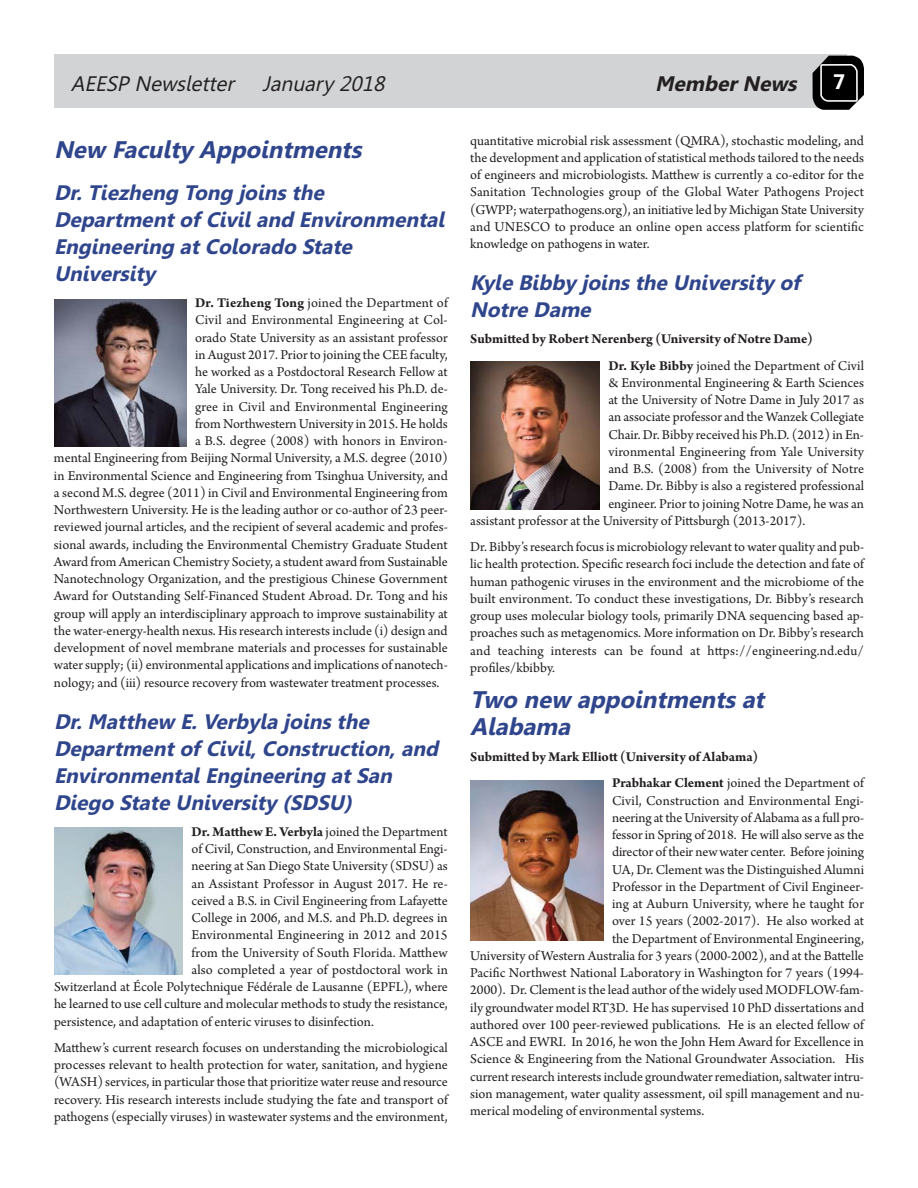
<style>
.page{position:relative;width:918px;height:1188px;background:#fff}
.page>*{position:absolute;margin:0;border:0;box-sizing:border-box;transform-origin:0 0}
.t1{font:italic 700 24px/27px "Leelawadee";color:#2f458c}
.t2{font:italic 700 21px/27px "Leelawadee";color:#2f458c}
.t3{font:italic 21px "Leelawadee";color:#231f20}
.t4{font:italic 700 21px "Leelawadee";color:#231f20}
.t5{font:700 21px "Leelawadee";color:#fff}
.t6{font:14.25px/17.2px "Arno Pro";color:#231f20;text-align:justify}
.t7{font:700 14.25px/26.2px "Arno Pro";color:#231f20}
.s1{font-weight:700}
.s2{font-weight:400}
</style>
<div class="page">
<div style="left:54px;top:54px;width:793px;height:54px;background:#d1d3d4"></div>
<svg style="left:813px;top:56px;width:51px;height:54px"></svg>
<img style="left:470px;top:781px;width:133px;height:160px">
<img style="left:470px;top:362px;width:129px;height:147px">
<img style="left:54px;top:827px;width:128px;height:147px">
<img style="left:54px;top:299px;width:132px;height:148px">
<h2 class="t3" style="left:71px;top:75px;width:319px">AEESP Newsletter January 2018</h2>
<h2 class="t4" style="left:655px;top:75px;width:147px">Member News</h2>
<h2 class="t5" style="left:833px;top:73px;width:14px">7</h2>
<h1 class="t1" style="left:54px;top:138px;width:314px">New Faculty Appointments</h1>
<h2 class="t2" style="left:54px;top:181px;width:392px">Dr. Tiezheng Tong joins the<br>Department of Civil and Environmental<br>Engineering at Colorado State<br>University</h2>
<p class="t6" style="left:195px;top:296px;width:254px"><span class="s1">Dr. Tiezheng Tong</span> joined the Department of</p>
<p class="t6" style="left:195px;top:313px;width:254px">Civil and Environmental Engineering at Col-</p>
<p class="t6" style="left:195px;top:330px;width:254px">orado State University as an assistant professor</p>
<p class="t6" style="left:195px;top:347px;width:254px">in August 2017. Prior to joining the CEE faculty,</p>
<p class="t6" style="left:195px;top:365px;width:254px">he worked as a Postdoctoral Research Fellow at</p>
<p class="t6" style="left:195px;top:382px;width:254px">Yale University. Dr. Tong received his Ph.D. de-</p>
<p class="t6" style="left:195px;top:399px;width:254px">gree in Civil and Environmental Engineering</p>
<p class="t6" style="left:195px;top:416px;width:254px">from Northwestern University in 2015. He holds</p>
<p class="t6" style="left:195px;top:434px;width:254px">a B.S. degree (2008) with honors in Environ-</p>
<p class="t6" style="left:54px;top:451px;width:395px">mental Engineering from Beijing Normal University, a M.S. degree (2010)</p>
<p class="t6" style="left:54px;top:468px;width:395px">in Environmental Science and Engineering from Tsinghua University, and</p>
<p class="t6" style="left:54px;top:485px;width:395px">a second M.S. degree (2011) in Civil and Environmental Engineering from</p>
<p class="t6" style="left:54px;top:503px;width:395px">Northwestern University. He is the leading author or co-author of 23 peer-</p>
<p class="t6" style="left:54px;top:520px;width:395px">reviewed journal articles, and the recipient of several academic and profes-</p>
<p class="t6" style="left:54px;top:537px;width:395px">sional awards, including the Environmental Chemistry Graduate Student</p>
<p class="t6" style="left:54px;top:554px;width:395px">Award from American Chemistry Society, a student award from Sustainable</p>
<p class="t6" style="left:54px;top:572px;width:395px">Nanotechnology Organization, and the prestigious Chinese Government</p>
<p class="t6" style="left:54px;top:589px;width:395px">Award for Outstanding Self-Financed Student Abroad. Dr. Tong and his</p>
<p class="t6" style="left:54px;top:606px;width:395px">group will apply an interdisciplinary approach to improve sustainability at</p>
<p class="t6" style="left:54px;top:623px;width:395px">the water-energy-health nexus. His research interests include (i) design and</p>
<p class="t6" style="left:54px;top:641px;width:395px">development of novel membrane materials and processes for sustainable</p>
<p class="t6" style="left:54px;top:658px;width:395px">water supply; (ii) environmental applications and implications of nanotech-</p>
<p class="t6" style="left:54px;top:675px;width:387px">nology; and (iii) resource recovery from wastewater treatment processes.</p>
<h2 class="t2" style="left:54px;top:710px;width:390px">Dr. Matthew E. Verbyla joins the Department of Civil, Construction, and Environmental Engineering at San Diego State University (SDSU)</h2>
<p class="t7" style="left:191px;top:820px;width:258px">Dr. Matthew E. Verbyla <span class="s2">joined the Department</span></p>
<p class="t6" style="left:191px;top:842px;width:258px">of Civil, Construction, and Environmental Engi-</p>
<p class="t6" style="left:191px;top:859px;width:258px">neering at San Diego State University (SDSU) as</p>
<p class="t6" style="left:191px;top:876px;width:258px">an Assistant Professor in August 2017. He re-</p>
<p class="t6" style="left:191px;top:893px;width:258px">ceived a B.S. in Civil Engineering from Lafayette</p>
<p class="t6" style="left:191px;top:911px;width:258px">College in 2006, and M.S. and Ph.D. degrees in</p>
<p class="t6" style="left:191px;top:928px;width:258px">Environmental Engineering in 2012 and 2015</p>
<p class="t6" style="left:191px;top:945px;width:258px">from the University of South Florida. Matthew</p>
<p class="t6" style="left:191px;top:962px;width:258px">also completed a year of postdoctoral work in</p>
<p class="t6" style="left:54px;top:980px;width:395px">Switzerland at École Polytechnique Fédérale de Lausanne (EPFL), where</p>
<p class="t6" style="left:54px;top:997px;width:395px">he learned to use cell culture and molecular methods to study the resistance,</p>
<p class="t6" style="left:54px;top:1014px;width:321px">persistence, and adaptation of enteric viruses to disinfection.</p>
<p class="t6" style="left:54px;top:1040px;width:395px">Matthew’s current research focuses on understanding the microbiological processes relevant to health protection for water, sanitation, and hygiene (WASH) services, in particular those that prioritize water reuse and resource recovery. His research interests include studying the fate and transport of pathogens (especially viruses) in wastewater systems and the environment,</p>
<p class="t6" style="left:470px;top:133px;width:395px">quantitative microbial risk assessment (QMRA), stochastic modeling, and the development and application of statistical methods tailored to the needs of engineers and microbiologists. Matthew is currently a co-editor for the Sanitation Technologies group of the Global Water Pathogens Project (GWPP; waterpathogens.org), an initiative led by Michigan State University and UNESCO to produce an online open access platform for scientific knowledge on pathogens in water.</p>
<h2 class="t2" style="left:470px;top:271px;width:331px">Kyle Bibby joins the University of<br>Notre Dame</h2>
<p class="t7" style="left:608px;top:327px;width:257px;text-indent:-138px">Submitted by Robert Nerenberg (University of Notre Dame)<br>Dr. Kyle Bibby <span class="s2">joined the Department of Civil</span></p>
<p class="t6" style="left:608px;top:375px;width:257px">&amp; Environmental Engineering &amp; Earth Sciences</p>
<p class="t6" style="left:608px;top:393px;width:257px">at the University of Notre Dame in July 2017 as</p>
<p class="t6" style="left:608px;top:410px;width:257px">an associate professor and the Wanzek Collegiate</p>
<p class="t6" style="left:608px;top:427px;width:257px">Chair. Dr. Bibby received his Ph.D. (2012) in En-</p>
<p class="t6" style="left:608px;top:444px;width:257px">vironmental Engineering from Yale University</p>
<p class="t6" style="left:608px;top:462px;width:257px">and B.S. (2008) from the University of Notre</p>
<p class="t6" style="left:608px;top:479px;width:257px">Dame. Dr. Bibby is also a registered professional</p>
<p class="t6" style="left:608px;top:496px;width:257px">engineer. Prior to joining Notre Dame, he was an</p>
<p class="t6" style="left:470px;top:513px;width:337px">assistant professor at the University of Pittsburgh (2013-2017).</p>
<p class="t6" style="left:470px;top:540px;width:395px">Dr. Bibby’s research focus is microbiology relevant to water quality and pub&shy;lic health protection. Specific research foci include the detection and fate of human pathogenic viruses in the environment and the microbiome of the built environment. To conduct these investigations, Dr. Bibby’s research group uses molecular biology tools, primarily DNA sequencing based ap&shy;proaches such as metagenomics. More information on Dr. Bibby’s research and teaching interests can be found at https://engineering.nd.edu/ profiles/kbibby.</p>
<h1 class="t1" style="left:470px;top:688px;width:300px">Two new appointments at<br>Alabama</h1>
<p class="t7" style="left:612px;top:745px;width:253px;text-indent:-142px">Submitted by Mark Elliott (University of Alabama)<br>Prabhakar Clement <span class="s2">joined the Department of</span></p>
<p class="t6" style="left:612px;top:793px;width:253px">Civil, Construction and Environmental Engi-</p>
<p class="t6" style="left:612px;top:810px;width:254px">neering at the University of Alabama as a full pro-</p>
<p class="t6" style="left:612px;top:828px;width:254px">fessor in Spring of 2018. He will also serve as the</p>
<p class="t6" style="left:612px;top:845px;width:253px">director of their new water center. Before joining</p>
<p class="t6" style="left:612px;top:862px;width:254px">UA, Dr. Clement was the Distinguished Alumni</p>
<p class="t6" style="left:612px;top:879px;width:253px">Professor in the Department of Civil Engineer-</p>
<p class="t6" style="left:612px;top:897px;width:253px">ing at Auburn University, where he taught for</p>
<p class="t6" style="left:612px;top:914px;width:254px">over 15 years (2002-2017). He also worked at</p>
<p class="t6" style="left:612px;top:931px;width:253px">the Department of Environmental Engineering,</p>
<p class="t6" style="left:470px;top:948px;width:395px">University of Western Australia for 3 years (2000-2002), and at the Battelle</p>
<p class="t6" style="left:470px;top:966px;width:395px">Pacific Northwest National Laboratory in Washington for 7 years (1994-</p>
<p class="t6" style="left:470px;top:983px;width:395px">2000). Dr. Clement is the lead author of the widely used MODFLOW-fam-</p>
<p class="t6" style="left:470px;top:1000px;width:395px">ily groundwater model RT3D. He has supervised 10 PhD dissertations and</p>
<p class="t6" style="left:470px;top:1017px;width:395px">authored over 100 peer-reviewed publications. He is an elected fellow of</p>
<p class="t6" style="left:470px;top:1035px;width:395px">ASCE and EWRI. In 2016, he won the John Hem Award for Excellence in</p>
<p class="t6" style="left:470px;top:1052px;width:395px">Science &amp; Engineering from the National Groundwater Association. His</p>
<p class="t6" style="left:470px;top:1069px;width:395px">current research interests include groundwater remediation, saltwater intru-</p>
<p class="t6" style="left:470px;top:1086px;width:395px">sion management, water quality assessment, oil spill management and nu-</p>
<p class="t6" style="left:470px;top:1104px;width:236px">merical modeling of environmental systems.</p>
</div>
